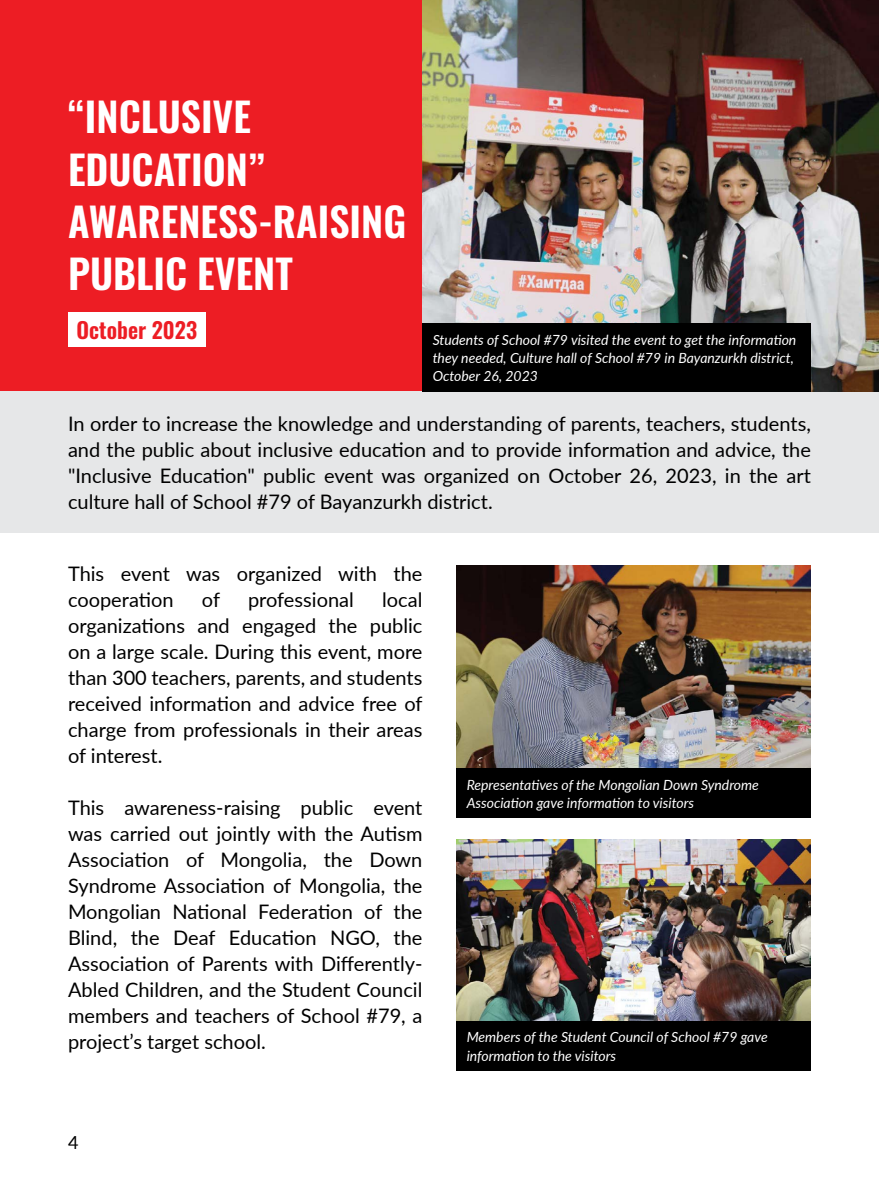
<style>
.page{position:relative;width:879px;height:1191px;background:#fff}
.page>*{position:absolute;margin:0;border:0;box-sizing:border-box;transform-origin:0 0}
.t1{font:600 40px/52px "Oswald";color:#fff}
.t2{font:600 22px "Oswald";color:#ed1d24}
.t3{font:20px/26px "Lato";color:#000;text-align:justify}
.t4{font:18px "Lato";color:#000}
.t5{font:italic 14px/18.2px "Lato";color:#fff}
</style>
<div class="page">
<img style="left:456px;top:565px;width:355px;height:203px">
<div style="left:0;top:0;width:879px;height:391px;background:#ed1d24"></div>
<div style="left:68px;top:312px;width:138px;height:35px;background:#fff"></div>
<div style="left:0;top:391px;width:879px;height:142px;background:#e6e7e8"></div>
<img style="left:422px;top:0;width:457px;height:391px">
<div style="left:456px;top:768px;width:355px;height:50px;background:#000"></div>
<div style="left:456px;top:1021px;width:355px;height:49px;background:#000"></div>
<img style="left:456px;top:839px;width:355px;height:182px">
<div style="left:422px;top:323px;width:389px;height:68px;background:#000"></div>
<h1 class="t1" style="left:68px;top:87px;width:340px">“INCLUSIVE<br>EDUCATION”<br>AWARENESS-RAISING<br>PUBLIC EVENT</h1>
<p class="t2" style="left:77px;top:310px;width:122px">October 2023</p>
<p class="t5" style="left:433px;top:330px;width:365px">Students of School #79 visited the event to get the information they needed, Culture hall of School #79 in Bayanzurkh district,<br>October 26, 2023</p>
<p class="t3" style="left:68px;top:410px;width:744px">In order to increase the knowledge and understanding of parents, teachers, students, and the public about inclusive education and to provide information and advice, the "Inclusive Education" public event was organized on October 26, 2023, in the art culture hall of School #79 of Bayanzurkh district.</p>
<p class="t3" style="left:68px;top:560px;width:356px">This event was organized with the cooperation</p>
<p class="t3" style="left:68px;top:586px;width:356px;text-indent:314px">local organizations and engaged the public on a large scale. During this event, more than 300 teachers, parents, and students received information and advice free of charge from professionals in their areas of interest.</p>
<p class="t3" style="left:68px;top:794px;width:356px">This awareness-raising public event was carried out jointly with the Autism Association of Mongolia, the Down Syndrome Association of Mongolia, the Mongolian National Federation of the Blind, the Deaf Education NGO, the Association of Parents with Differently-Abled Children, and the Student Council members and teachers of School #79, a project’s target school.</p>
<p class="t3" style="left:202px;top:586px;width:20px">of</p>
<p class="t3" style="left:248px;top:586px;width:107px">professional</p>
<p class="t4" style="left:68px;top:1129px;width:12px">4</p>
<p class="t5" style="left:467px;top:775px;width:294px">Representatives of the Mongolian Down Syndrome<br>Association gave information to visitors</p>
<p class="t5" style="left:467px;top:1027px;width:302px">Members of the Student Council of School #79 gave information to the visitors</p>
</div>
